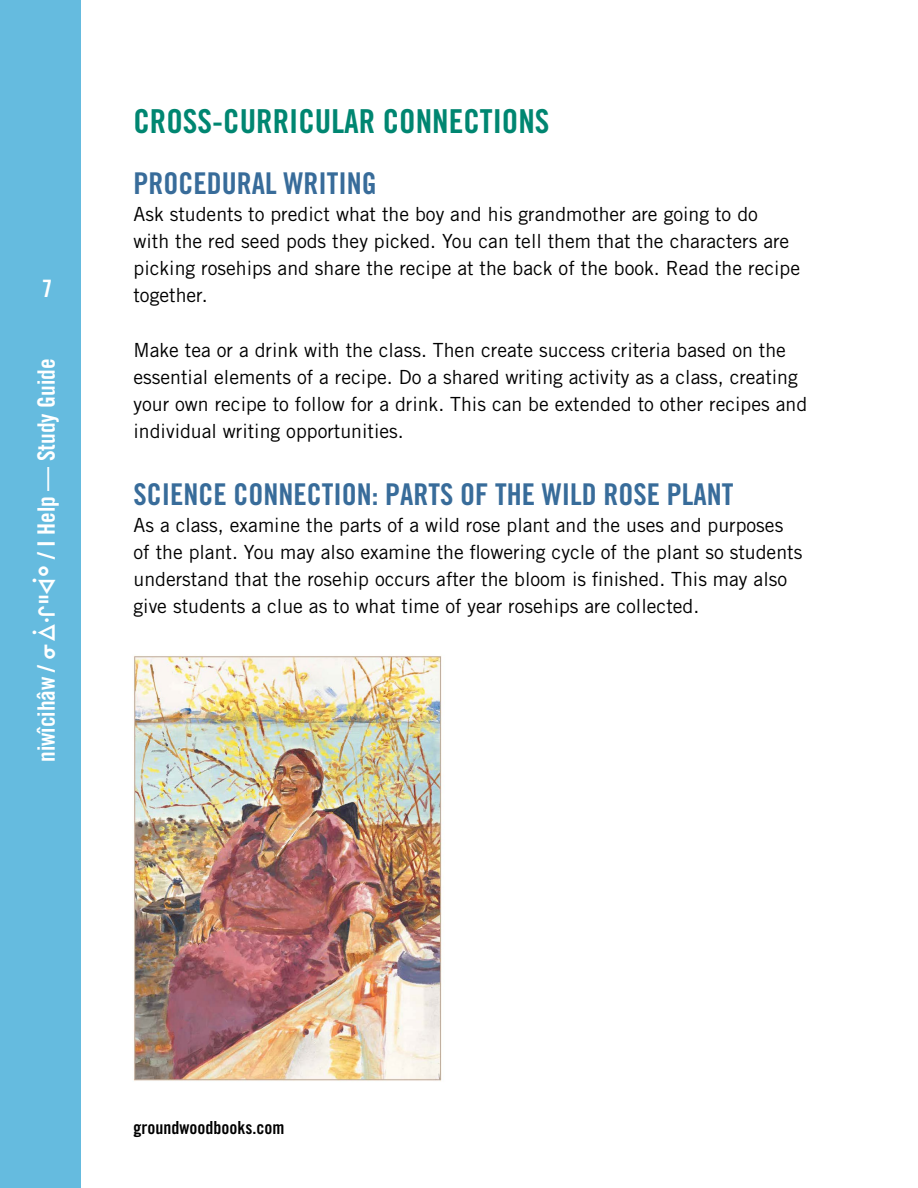
<style>
.page{position:relative;width:918px;height:1188px;background:#fff}
.page>*{position:absolute;margin:0;border:0;box-sizing:border-box;transform-origin:0 0}
.A-head{font:33px "Trade Gothic Bold Cond Twenty";color:#008671}
.B-head{font:30px "Trade Gothic Bold Cond Twenty";color:#386c9a}
.B-head_no_space_befo{font:30px "Trade Gothic Bold Cond Twenty";color:#386c9a}
.t1{font:24px "Trade Gothic Bold Cond Twenty";color:#fff}
.Para_no_space{font:19.5px/27px "Trade Gothic";color:#000}
.Para{font:19.5px/27px "Trade Gothic";color:#000}
.t2{font:18px "Trade Gothic Bold Cond Twenty";color:#000}
.s1{font-family:"Aboriginal Serif";font-weight:700}
</style>
<div class="page">
<div style="left:0;top:0;width:81px;height:1188px;background:#65bbdf"></div>
<img style="left:133px;top:655px;width:309px;height:426px">
<p class="t1" style="left:42px;top:274px;width:12px">7</p>
<p class="t1" style="left:32px;top:762px;width:405px;rotate:-90deg">niwîcihâw / <span class="s1">ᓂᐄᐧᒋᐦᐋᐤ</span> / I Help — Study Guide</p>
<p class="A-head" style="left:133px;top:101px;width:418px">CROSS-CURRICULAR CONNECTIONS</p>
<p class="B-head_no_space_befo" style="left:133px;top:165px;width:245px">PROCEDURAL WRITING</p>
<p class="Para_no_space" style="left:133px;top:201px;width:668px">Ask students to predict what the boy and his grandmother are going to do<br>with the red seed pods they picked. You can tell them that the characters are picking rosehips and share the recipe at the back of the book. Read the recipe together.</p>
<p class="Para" style="left:133px;top:337px;width:675px">Make tea or a drink with the class. Then create success criteria based on the essential elements of a recipe. Do a shared writing activity as a class, creating your own recipe to follow for a drink. This can be extended to other recipes and individual writing opportunities.</p>
<p class="B-head" style="left:133px;top:476px;width:601px">SCIENCE CONNECTION: PARTS OF THE WILD ROSE PLANT</p>
<p class="Para_no_space" style="left:133px;top:511px;width:670px">As a class, examine the parts of a wild rose plant and the uses and purposes of the plant. You may also examine the flowering cycle of the plant so students understand that the rosehip occurs after the bloom is finished. This may also give students a clue as to what time of year rosehips are collected.</p>
<p class="t2" style="left:133px;top:1117px;width:152px">groundwoodbooks.com</p>
</div>
